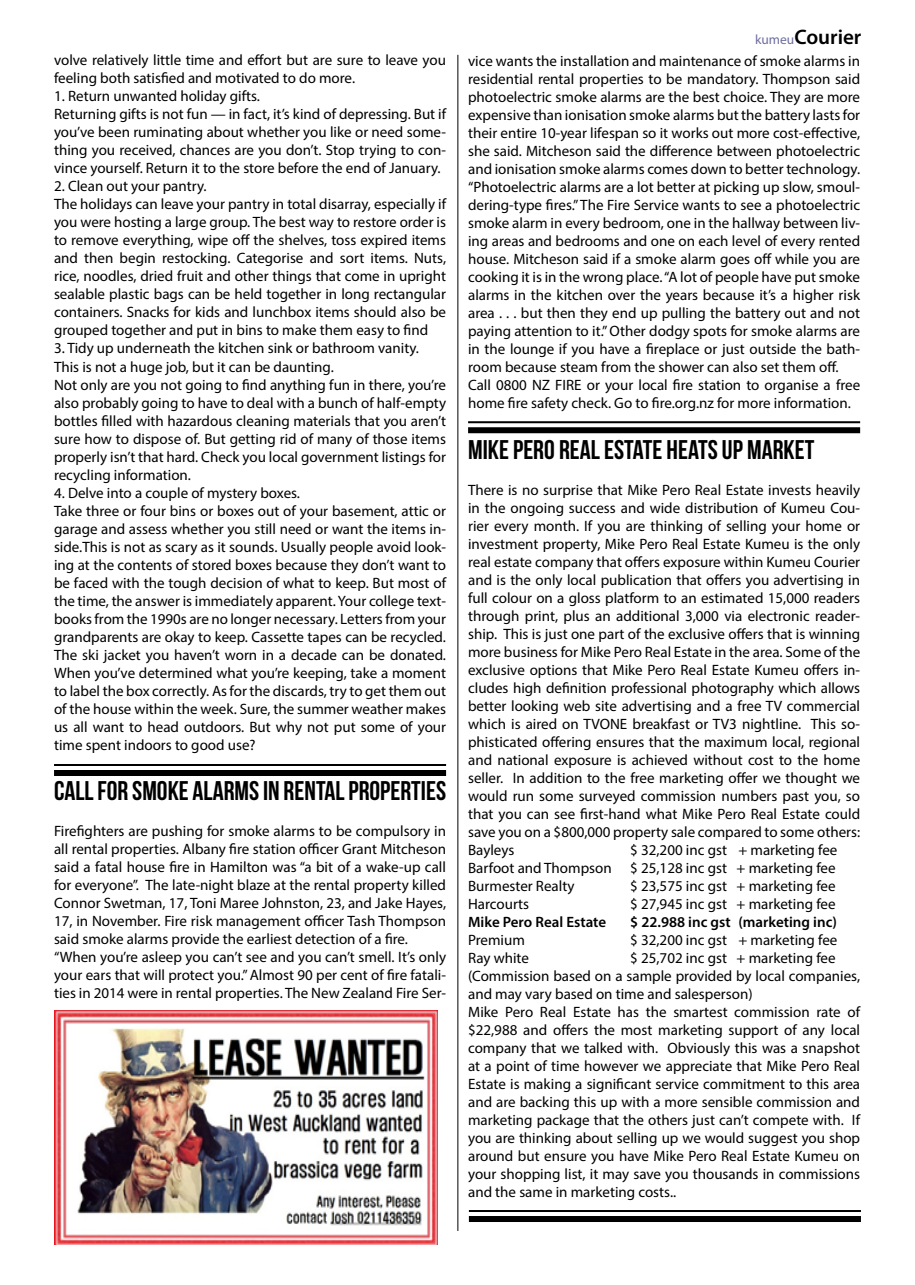
<style>
.page{position:relative;width:915px;height:1285px;background:#fff}
.page>*{position:absolute;margin:0;border:0;box-sizing:border-box;transform-origin:0 0}
.t1{font:27px "Bebas Neue";color:#000}
.t2{font:600 21px "Myriad Pro";color:#000}
.t3{font:15px/18px "Myriad Pro";color:#000}
.t4{font:600 15px "Myriad Pro";color:#000}
.s1{font-weight:400;font-size:13.5px;color:#6d6da1}
</style>
<div class="page">
<hr style="left:457px;top:55px;width:1px;height:1175px;background:#000">
<hr style="left:54px;top:763px;width:392px;height:2px;background:#000">
<div style="left:54px;top:769px;width:392px;height:6px;background:#000"></div>
<hr style="left:468px;top:421px;width:391px;height:2px;background:#000">
<div style="left:468px;top:427px;width:391px;height:6px;background:#000"></div>
<img style="left:55px;top:1010px;width:382px;height:233px">
<hr style="left:468px;top:1209px;width:392px;height:2px;background:#000">
<div style="left:468px;top:1215px;width:392px;height:6px;background:#000"></div>
<p class="t3" style="left:54px;top:51px;width:393px">volve relatively little time and effort but are sure to leave you feeling both satisfied and motivated to do more.</p>
<p class="t3" style="left:54px;top:87px;width:393px">1. Return unwanted holiday gifts.<br>Returning gifts is not fun — in fact, it’s kind of depressing. But if you’ve been ruminating about whether you like or need some&shy;thing you received, chances are you don’t. Stop trying to con&shy;vince yourself. Return it to the store before the end of January.</p>
<p class="t3" style="left:54px;top:177px;width:393px">2. Clean out your pantry.<br>The holidays can leave your pantry in total disarray, especially if you were hosting a large group. The best way to restore order is to remove everything, wipe off the shelves, toss expired items and then begin restocking. Categorise and sort items. Nuts, rice, noodles, dried fruit and other things that come in upright sealable plastic bags can be held together in long rectangular containers. Snacks for kids and lunchbox items should also be grouped together and put in bins to make them easy to find</p>
<p class="t3" style="left:54px;top:339px;width:393px">3. Tidy up underneath the kitchen sink or bathroom vanity.<br>This is not a huge job, but it can be daunting.<br>Not only are you not going to find anything fun in there, you’re also probably going to have to deal with a bunch of half-empty bottles filled with hazardous cleaning materials that you aren’t sure how to dispose of. But getting rid of many of those items properly isn’t that hard. Check you local government listings for recycling information.</p>
<p class="t3" style="left:54px;top:483px;width:393px">4. Delve into a couple of mystery boxes.<br>Take three or four bins or boxes out of your basement, attic or garage and assess whether you still need or want the items in&shy;side.This is not as scary as it sounds. Usually people avoid look&shy;ing at the contents of stored boxes because they don’t want to be faced with the tough decision of what to keep. But most of the time, the answer is immediately apparent. Your college text&shy;books from the 1990s are no longer necessary. Letters from your grandparents are okay to keep. Cassette tapes can be recycled.<br>The ski jacket you haven’t worn in a decade can be donated.<br>When you’ve determined what you’re keeping, take a moment to label the box correctly. As for the discards, try to get them out of the house within the week. Sure, the summer weather makes us all want to head outdoors. But why not put some of your time spent indoors to good use?</p>
<h1 class="t1" style="left:54px;top:776px;width:393px">CALL FOR SMOKE ALARMS IN RENTAL PROPERTIES</h1>
<p class="t3" style="left:54px;top:821px;width:393px">Firefighters are pushing for smoke alarms to be compulsory in all rental properties. Albany fire station officer Grant Mitcheson said a fatal house fire in Hamilton was “a bit of a wake-up call for everyone”. The late-night blaze at the rental property killed Connor Swetman, 17, Toni Maree Johnston, 23, and Jake Hayes, 17, in November. Fire risk management officer Tash Thompson said smoke alarms provide the earliest detection of a fire. “When you’re asleep you can’t see and you can’t smell. It’s only your ears that will protect you.” Almost 90 per cent of fire fatali&shy;ties in 2014 were in rental properties. The New Zealand Fire Ser-</p>
<h2 class="t2" style="left:754px;top:23px;width:108px"><span class="s1">kumeu</span>Courier</h2>
<p class="t3" style="left:468px;top:52px;width:393px">vice wants the installation and maintenance of smoke alarms in residential rental properties to be mandatory. Thompson said photoelectric smoke alarms are the best choice. They are more expensive than ionisation smoke alarms but the battery lasts for their entire 10-year lifespan so it works out more cost-effective, she said. Mitcheson said the difference between photoelectric and ionisation smoke alarms comes down to better technology. “Photoelectric alarms are a lot better at picking up slow, smoul&shy;dering-type fires.” The Fire Service wants to see a photoelectric smoke alarm in every bedroom, one in the hallway between liv&shy;ing areas and bedrooms and one on each level of every rented house. Mitcheson said if a smoke alarm goes off while you are cooking it is in the wrong place. “A lot of people have put smoke alarms in the kitchen over the years because it’s a higher risk area . . . but then they end up pulling the battery out and not paying attention to it.” Other dodgy spots for smoke alarms are in the lounge if you have a fireplace or just outside the bath&shy;room because steam from the shower can also set them off.<br>Call 0800 NZ FIRE or your local fire station to organise a free home fire safety check. Go to fire.org.nz for more information.</p>
<h1 class="t1" style="left:468px;top:434px;width:347px">MIKE PERO REAL ESTATE HEATS UP MARKET</h1>
<p class="t3" style="left:468px;top:480px;width:393px;text-align:justify">There is no surprise that Mike Pero Real Estate invests heavily in the ongoing success and wide distribution of Kumeu Cou&shy;rier every month. If you are thinking of selling your home or investment property, Mike Pero Real Estate Kumeu is the only real estate company that offers exposure within Kumeu Courier and is the only local publication that offers you advertising in full colour on a gloss platform to an estimated 15,000 readers through print, plus an additional 3,000 via electronic reader&shy;ship. This is just one part of the exclusive offers that is winning more business for Mike Pero Real Estate in the area. Some of the exclusive options that Mike Pero Real Estate Kumeu offers in&shy;cludes high definition professional photography which allows better looking web site advertising and a free TV commercial which is aired on TVONE breakfast or TV3 nightline. This so&shy;phisticated offering ensures that the maximum local, regional and national exposure is achieved without cost to the home seller. In addition to the free marketing offer we thought we would run some surveyed commission numbers past you, so that you can see first-hand what Mike Pero Real Estate could save you on a $800,000 property sale compared to some others:<br>Bayleys</p>
<p class="t3" style="left:468px;top:840px;width:370px;text-indent:162px">$ 32,200 inc gst + marketing fee<br>Barfoot and Thompson $ 25,128 inc gst + marketing fee<br>Burmester Realty</p>
<p class="t3" style="left:630px;top:876px;width:207px">$ 23,575 inc gst + marketing fee</p>
<p class="t3" style="left:468px;top:894px;width:63px">Harcourts</p>
<p class="t3" style="left:630px;top:894px;width:207px">$ 27,945 inc gst + marketing fee</p>
<p class="t4" style="left:468px;top:912px;width:139px">Mike Pero Real Estate</p>
<p class="t4" style="left:630px;top:912px;width:208px">$ 22.988 inc gst (marketing inc)</p>
<p class="t3" style="left:468px;top:930px;width:58px">Premium</p>
<p class="t3" style="left:630px;top:930px;width:208px">$ 32,200 inc gst + marketing fee</p>
<p class="t3" style="left:468px;top:948px;width:62px">Ray white</p>
<p class="t3" style="left:468px;top:948px;width:393px;text-indent:162px">$ 25,702 inc gst + marketing fee (Commission based on a sample provided by local companies, and may vary based on time and salesperson)<br>Mike Pero Real Estate has the smartest commission rate of $22,988 and offers the most marketing support of any local company that we talked with. Obviously this was a snapshot at a point of time however we appreciate that Mike Pero Real Estate is making a significant service commitment to this area and are backing this up with a more sensible commission and marketing package that the others just can’t compete with. If you are thinking about selling up we would suggest you shop around but ensure you have Mike Pero Real Estate Kumeu on your shopping list, it may save you thousands in commissions and the same in marketing costs..</p>
</div>
